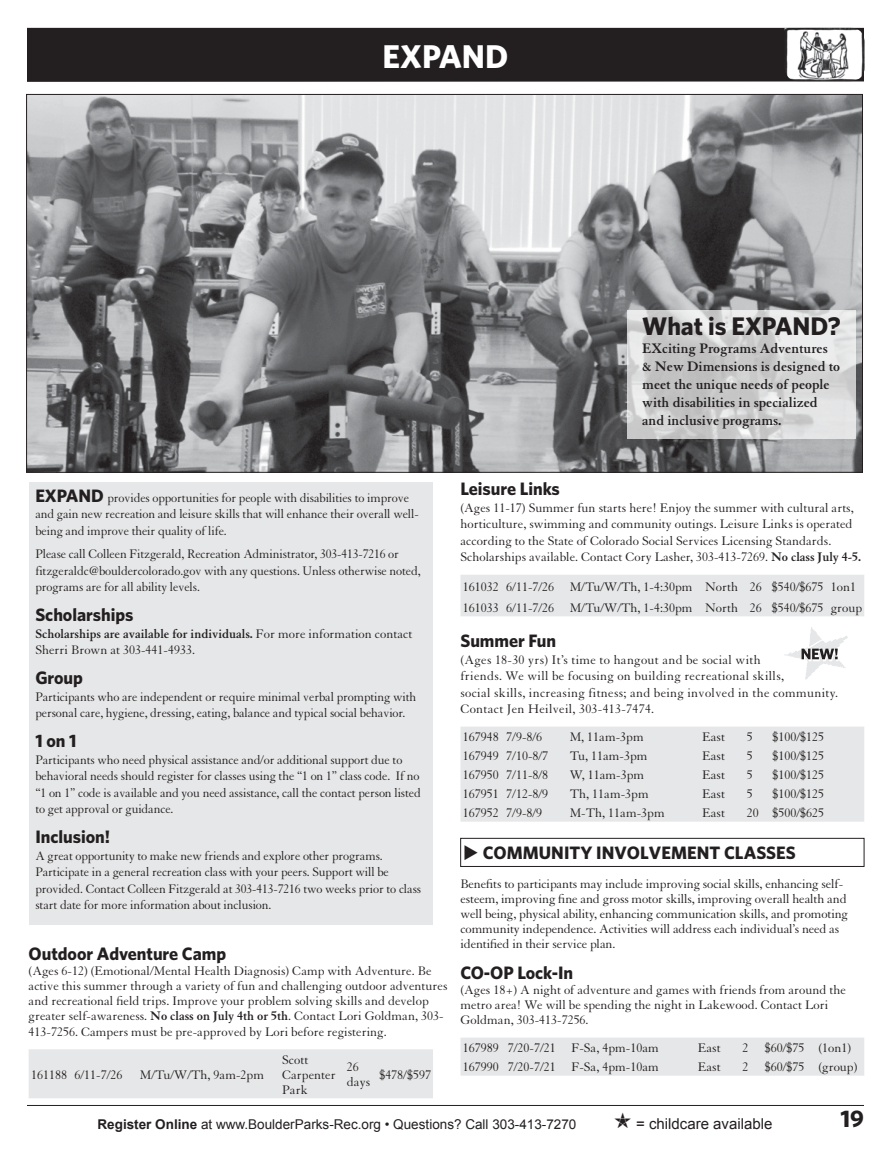
<style>
.page{position:relative;width:891px;height:1161px;background:#fff}
.page>*{position:absolute;margin:0;border:0;box-sizing:border-box;transform-origin:0 0}
.t1{font:700 33px "Whitney";color:#fff}
.t2{font:700 25.5px "Whitney";letter-spacing:-.005em;color:#231f20}
.t3{font:700 24px "Whitney";color:#231f20}
.t4{font:700 18px "Whitney";letter-spacing:-.005em;color:#231f20}
.t5{font:700 15px/18px "Granjon";color:#231f20}
.t6{font:15px "Arial";color:#231f20}
.t7{font:13.5px/16.5px "Granjon";letter-spacing:-.01em;color:#231f20}
.t8{font:13.5px/16.5px "Granjon";letter-spacing:.02em;color:#231f20}
.t9{font:13.5px "Arial";color:#231f20}
.s1{font-family:"Whitney";font-weight:700;font-size:18px}
.s2{font-weight:700}
.s3{font-family:"Stars 1";font-size:18px}
</style>
<div class="page">
<div style="left:27px;top:28px;width:837px;height:54px;background:#231f20"></div>
<hr style="left:27px;top:1105px;width:837px;height:1px;background:#231f20">
<img style="left:785px;top:28px;width:80px;height:53px">
<img style="left:28px;top:96px;width:833px;height:374px">
<svg style="left:627px;top:310px;width:229px;height:129px;background:#d3d3d4"></svg>
<div style="left:29px;top:482px;width:403px;height:442px;background:#e6e7e8"></div>
<div style="left:460px;top:727px;width:404px;height:95px;background:#e6e7e8"></div>
<div style="left:460px;top:838px;width:404px;height:29px;border:1px solid #231f20"></div>
<div style="left:460px;top:1038px;width:404px;height:38px;background:#e6e7e8"></div>
<div style="left:29px;top:1049px;width:404px;height:49px;background:#e6e7e8"></div>
<svg style="left:460px;top:575px;width:404px;height:105px"></svg>
<h1 class="t1" style="left:383px;top:37px;width:127px">EXPAND</h1>
<h2 class="t2" style="left:642px;top:311px;width:200px">What is EXPAND?</h2>
<p class="t5" style="left:642px;top:340px;width:200px">EXciting Programs Adventures &amp; New Dimensions is designed to meet the unique needs of people with disabilities in specialized and inclusive programs.</p>
<p class="t7" style="left:35px;top:490px;width:385px"><span class="s1">EXPAND</span> provides opportunities for people with disabilities to improve and gain new recreation and leisure skills that will enhance their overall well&shy;being and improve their quality of life.</p>
<p class="t7" style="left:35px;top:546px;width:387px">Please call Colleen Fitzgerald, Recreation Administrator, 303-413-7216 or fitzgeraldc@bouldercolorado.gov with any questions. Unless otherwise noted, programs are for all ability levels.</p>
<h3 class="t4" style="left:35px;top:604px;width:100px">Scholarships</h3>
<p class="t7" style="left:35px;top:626px;width:378px"><span class="s2">Scholarships are available for individuals.</span> For more information contact<br>Sherri Brown at 303-441-4933.</p>
<h3 class="t4" style="left:35px;top:667px;width:49px">Group</h3>
<p class="t7" style="left:35px;top:689px;width:382px">Participants who are independent or require minimal verbal prompting with personal care, hygiene, dressing, eating, balance and typical social behavior.</p>
<h3 class="t4" style="left:35px;top:730px;width:43px">1 on 1</h3>
<p class="t7" style="left:35px;top:752px;width:387px">Participants who need physical assistance and/or additional support due to behavioral needs should register for classes using the “1 on 1” class code. If no “1 on 1” code is available and you need assistance, call the contact person listed to get approval or guidance.</p>
<h3 class="t4" style="left:35px;top:826px;width:76px">Inclusion!</h3>
<p class="t7" style="left:35px;top:848px;width:387px">A great opportunity to make new friends and explore other programs.<br>Participate in a general recreation class with your peers. Support will be provided. Contact Colleen Fitzgerald at 303-413-7216 two weeks prior to class start date for more information about inclusion.</p>
<h3 class="t4" style="left:29px;top:942px;width:199px">Outdoor Adventure Camp</h3>
<p class="t7" style="left:29px;top:963px;width:420px;line-height:15.3px">(Ages 6-12) (Emotional/Mental Health Diagnosis) Camp with Adventure. Be active this summer through a variety of fun and challenging outdoor adventures and recreational field trips. Improve your problem solving skills and develop greater self-awareness. <span class="s2">No class on July 4th or 5th</span>. Contact Lori Goldman, 303- 413-7256. Campers must be pre-approved by Lori before registering.</p>
<p class="t7" style="left:31px;top:1067px;width:93px">161188 6/11-7/26</p>
<p class="t7" style="left:140px;top:1067px;width:126px">M/Tu/W/Th, 9am-2pm</p>
<p class="t7" style="left:282px;top:1052px;width:55px;line-height:15px">Scott<br>Carpenter<br>Park</p>
<p class="t7" style="left:347px;top:1060px;width:25px;line-height:15px">26 days</p>
<p class="t7" style="left:379px;top:1067px;width:53px">$478/$597</p>
<h3 class="t4" style="left:460px;top:478px;width:101px">Leisure Links</h3>
<p class="t7" style="left:460px;top:500px;width:402px">(Ages 11-17) Summer fun starts here! Enjoy the summer with cultural arts, horticulture, swimming and community outings. Leisure Links is operated according to the State of Colorado Social Services Licensing Standards.<br>Scholarships available. Contact Cory Lasher, 303-413-7269. <span class="s2">No class July 4-5.</span></p>
<p class="t7" style="left:463px;top:577px;width:401px;line-height:20.9px">161032 6/11-7/26 M/Tu/W/Th, 1-4:30pm North 26 $540/$675 1on1<br>161033 6/11-7/26 M/Tu/W/Th, 1-4:30pm North 26 $540/$675 group</p>
<h3 class="t4" style="left:460px;top:630px;width:97px">Summer Fun</h3>
<p class="t8" style="left:460px;top:652px;width:379px">(Ages 18-30 yrs) It’s time to hangout and be social with<br>friends. We will be focusing on building recreational skills,<br>social skills, increasing fitness; and being involved in the community.<br>Contact Jen Heilveil, 303-413-7474.</p>
<p class="t7" style="left:463px;top:729px;width:81px">167948 7/9-8/6</p>
<p class="t7" style="left:570px;top:729px;width:75px">M, 11am-3pm</p>
<p class="t7" style="left:702px;top:729px;width:24px">East</p>
<p class="t7" style="left:747px;top:729px;width:7px">5</p>
<p class="t7" style="left:772px;top:729px;width:53px">$100/$125</p>
<p class="t7" style="left:463px;top:748px;width:87px">167949 7/10-8/7</p>
<p class="t7" style="left:570px;top:748px;width:79px">Tu, 11am-3pm</p>
<p class="t7" style="left:702px;top:748px;width:24px">East</p>
<p class="t7" style="left:747px;top:748px;width:7px">5</p>
<p class="t7" style="left:772px;top:748px;width:53px">$100/$125</p>
<p class="t7" style="left:463px;top:767px;width:87px">167950 7/11-8/8</p>
<p class="t7" style="left:570px;top:767px;width:76px">W, 11am-3pm</p>
<p class="t7" style="left:702px;top:767px;width:24px">East</p>
<p class="t7" style="left:747px;top:767px;width:7px">5</p>
<p class="t7" style="left:772px;top:767px;width:53px">$100/$125</p>
<p class="t7" style="left:463px;top:786px;width:87px">167951 7/12-8/9</p>
<p class="t7" style="left:570px;top:786px;width:80px">Th, 11am-3pm</p>
<p class="t7" style="left:702px;top:786px;width:24px">East</p>
<p class="t7" style="left:747px;top:786px;width:7px">5</p>
<p class="t7" style="left:772px;top:786px;width:53px">$100/$125</p>
<p class="t7" style="left:463px;top:805px;width:81px">167952 7/9-8/9</p>
<p class="t7" style="left:570px;top:805px;width:96px">M-Th, 11am-3pm</p>
<p class="t7" style="left:702px;top:805px;width:24px">East</p>
<p class="t7" style="left:747px;top:805px;width:79px">20 $500/$625</p>
<h3 class="t4" style="left:463px;top:842px;width:33px">◆communit</h3>
<h3 class="t4" style="left:580px;top:842px;width:94px">y involvement</h3>
<h3 class="t4" style="left:724px;top:842px;width:12px">classes</h3>
<p class="t7" style="left:460px;top:877px;width:389px;line-height:15px">Benefits to participants may include improving social skills, enhancing self&shy;esteem, improving fine and gross motor skills, improving overall health and well being, physical ability, enhancing communication skills, and promoting community independence. Activities will address each individual’s need as identified in their service plan.</p>
<h3 class="t4" style="left:460px;top:962px;width:114px">CO-OP Lock-In</h3>
<p class="t7" style="left:460px;top:983px;width:387px;line-height:15px">(Ages 18+) A night of adventure and games with friends from around the metro area! We will be spending the night in Lakewood. Contact Lori<br>Goldman, 303-413-7256.</p>
<p class="t7" style="left:463px;top:1040px;width:197px">167989 7/20-7/21 F-Sa, 4pm-10am</p>
<p class="t7" style="left:698px;top:1040px;width:24px">East</p>
<p class="t7" style="left:743px;top:1040px;width:110px">2 $60/$75 (1on1)</p>
<p class="t7" style="left:463px;top:1059px;width:197px">167990 7/20-7/21 F-Sa, 4pm-10am</p>
<p class="t7" style="left:698px;top:1059px;width:24px">East</p>
<p class="t7" style="left:743px;top:1059px;width:116px">2 $60/$75 (group)</p>
<p class="t9" style="left:98px;top:1115px;width:480px"><span class="s2">Register Online</span> at www.BoulderParks-Rec.org • Questions? Call 303-413-7270</p>
<p class="t6" style="left:614px;top:1114px;width:160px"><span class="s3">,</span> = childcare available</p>
<h3 class="t3" style="left:840px;top:1104px;width:25px">19</h3>
</div>
